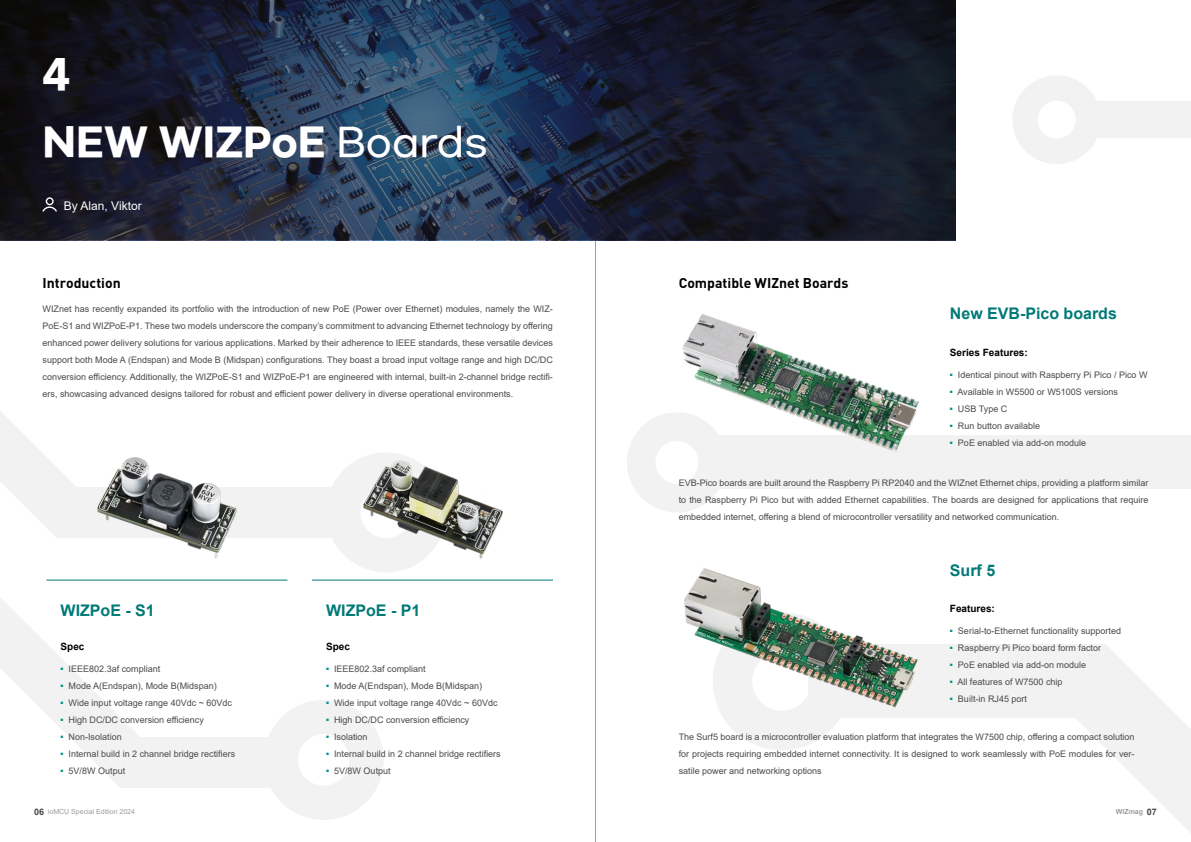
<style>
.page{position:relative;width:1191px;height:842px;background:#fff}
.page>*{position:absolute;margin:0;border:0;box-sizing:border-box;transform-origin:0 0}
.t1{font:700 40px "Gmarket Sans";color:#fff}
.t2{font:700 38px "Gmarket Sans";color:#fff}
.t3{font:700 16px "Arial";color:#007a77}
.t4{font:700 14px "DIN";color:#000}
.t5{font:12px "Arial";color:#fff}
.t6{font:700 10px "Arial";color:#000}
.t7{font:9px/17px "Arial";color:#4a4a49;text-align:justify}
.t8{font:7px "Arial";color:#9d9d9c}
.t9{font:700 7px "Arial";color:#9d9d9c}
.s1{font-weight:500}
.s2{font-weight:700;font-size:9px;color:#4a4a49}
.s3{font-size:9px;color:#4a4a49}
</style>
<div class="page">
<hr style="left:595px;top:0;width:1px;height:842px;background:#9d9d9c">
<svg style="left:0;top:0;width:955px;height:240px;background:#1d263b"></svg>
<div style="left:264px;top:700px;width:120px;height:120px;background:#f2f2f2;border-radius:50%"></div>
<div style="left:298px;top:734px;width:51px;height:52px;background:#fff;border-radius:50%"></div>
<div style="left:627px;top:412px;width:100px;height:100px;background:#f2f2f2;border-radius:50%"></div>
<div style="left:655px;top:441px;width:43px;height:43px;background:#fff;border-radius:50%"></div>
<div style="left:712px;top:612px;width:139px;height:138px;background:#f2f2f2;border-radius:50%"></div>
<div style="left:707px;top:435px;width:484px;height:54px;background:#f2f2f2"></div>
<div style="left:808px;top:644px;width:298px;height:74px;background:#f2f2f2"></div>
<svg style="left:1076px;top:645px;width:115px;height:188px"></svg>
<div style="left:56px;top:487px;width:282px;height:50px;background:#f2f2f2"></div>
<div style="left:120px;top:737px;width:167px;height:50px;background:#f2f2f2"></div>
<svg style="left:0;top:411px;width:76px;height:126px"></svg>
<svg style="left:0;top:598px;width:139px;height:189px"></svg>
<img style="left:684px;top:568px;width:234px;height:142px">
<svg style="left:42px;top:197px;width:15px;height:15px"></svg>
<img style="left:85px;top:457px;width:164px;height:102px">
<div style="left:326px;top:452px;width:120px;height:120px;background:#f2f2f2;border-radius:50%"></div>
<img style="left:362px;top:460px;width:141px;height:99px">
<hr style="left:46px;top:580px;width:241px;height:1px;background:#007a77">
<hr style="left:312px;top:580px;width:241px;height:1px;background:#007a77">
<img style="left:682px;top:314px;width:237px;height:138px">
<div style="left:1097px;top:101px;width:94px;height:37px;background:#f2f2f2"></div>
<div style="left:1012px;top:75px;width:89px;height:89px;background:#f2f2f2;border-radius:50%"></div>
<div style="left:1037px;top:101px;width:38px;height:38px;background:#fff;border-radius:50%"></div>
<h1 class="t1" style="left:43px;top:52px;width:29px">4</h1>
<h2 class="t2" style="left:43px;top:121px;width:447px">NEW WIZPoE <span class="s1">Boards</span></h2>
<h3 class="t5" style="left:64px;top:198px;width:79px">By Alan, Viktor</h3>
<h3 class="t4" style="left:43px;top:274px;width:80px">Introduction</h3>
<p class="t7" style="left:43px;top:300px;width:512px">WIZnet has recently expanded its portfolio with the introduction of new PoE (Power over Ethernet) modules, namely the WIZ-PoE-S1 and WIZPoE-P1. These two models underscore the company’s commitment to advancing Ethernet technology by offering enhanced power delivery solutions for various applications. Marked by their adherence to IEEE standards, these versatile devices support both Mode A (Endspan) and Mode B (Midspan) configurations. They boast a broad input voltage range and high DC/DC conversion efficiency. Additionally, the WIZPoE-S1 and WIZPoE-P1 are engineered with internal, built-in 2-channel bridge rectifi&shy;ers, showcasing advanced designs tailored for robust and efficient power delivery in diverse operational environments.</p>
<h3 class="t3" style="left:61px;top:599px;width:96px">WIZPoE - S1</h3>
<p class="t6" style="left:61px;top:639px;width:25px">Spec</p>
<p class="t7" style="left:61px;top:660px;width:101px"><sup>■</sup> IEEE802.3af compliant</p>
<p class="t7" style="left:61px;top:677px;width:158px"><sup>■</sup> Mode A(Endspan), Mode B(Midspan)</p>
<p class="t7" style="left:61px;top:694px;width:173px"><sup>■</sup> Wide input voltage range 40Vdc ~ 60Vdc</p>
<p class="t7" style="left:61px;top:711px;width:145px"><sup>■</sup> High DC/DC conversion efficiency</p>
<p class="t7" style="left:61px;top:728px;width:63px"><sup>■</sup> Non-Isolation</p>
<p class="t7" style="left:61px;top:745px;width:176px"><sup>■</sup> Internal build in 2 channel bridge rectifiers</p>
<p class="t7" style="left:61px;top:762px;width:66px"><sup>■</sup> 5V/8W Output</p>
<h3 class="t3" style="left:326px;top:599px;width:96px">WIZPoE - P1</h3>
<p class="t6" style="left:326px;top:639px;width:25px">Spec</p>
<p class="t7" style="left:326px;top:660px;width:101px"><sup>■</sup> IEEE802.3af compliant</p>
<p class="t7" style="left:326px;top:677px;width:158px"><sup>■</sup> Mode A(Endspan), Mode B(Midspan)</p>
<p class="t7" style="left:326px;top:694px;width:173px"><sup>■</sup> Wide input voltage range 40Vdc ~ 60Vdc</p>
<p class="t7" style="left:326px;top:711px;width:145px"><sup>■</sup> High DC/DC conversion efficiency</p>
<p class="t7" style="left:326px;top:728px;width:43px"><sup>■</sup> Isolation</p>
<p class="t7" style="left:326px;top:745px;width:176px"><sup>■</sup> Internal build in 2 channel bridge rectifiers</p>
<p class="t7" style="left:326px;top:762px;width:66px"><sup>■</sup> 5V/8W Output</p>
<h3 class="t4" style="left:678px;top:274px;width:171px">Compatible WIZnet Boards</h3>
<h3 class="t3" style="left:950px;top:302px;width:168px">New EVB-Pico boards</h3>
<p class="t6" style="left:950px;top:345px;width:79px">Series Features:</p>
<p class="t7" style="left:950px;top:366px;width:199px"><sup>■</sup> Identical pinout with Raspberry Pi Pico / Pico W</p>
<p class="t7" style="left:950px;top:383px;width:169px"><sup>■</sup> Available in W5500 or W5100S versions</p>
<p class="t7" style="left:950px;top:400px;width:59px"><sup>■</sup> USB Type C</p>
<p class="t7" style="left:950px;top:417px;width:92px"><sup>■</sup> Run button available</p>
<p class="t7" style="left:950px;top:434px;width:138px"><sup>■</sup> PoE enabled via add-on module</p>
<p class="t7" style="left:678px;top:475px;width:471px">EVB-Pico boards are built around the Raspberry Pi RP2040 and the WIZnet Ethernet chips, providing a platform similar to the Raspberry Pi Pico but with added Ethernet capabilities. The boards are designed for applications that require embedded internet, offering a blend of microcontroller versatility and networked communication.</p>
<h3 class="t3" style="left:950px;top:559px;width:47px">Surf 5</h3>
<p class="t6" style="left:950px;top:602px;width:47px">Features:</p>
<p class="t7" style="left:950px;top:623px;width:173px"><sup>■</sup> Serial-to-Ethernet functionality supported</p>
<p class="t7" style="left:950px;top:640px;width:153px"><sup>■</sup> Raspberry Pi Pico board form factor</p>
<p class="t7" style="left:950px;top:657px;width:138px"><sup>■</sup> PoE enabled via add-on module</p>
<p class="t7" style="left:950px;top:674px;width:114px"><sup>■</sup> All features of W7500 chip</p>
<p class="t7" style="left:950px;top:691px;width:79px"><sup>■</sup> Built-in RJ45 port</p>
<p class="t7" style="left:678px;top:728px;width:457px">The Surf5 board is a microcontroller evaluation platform that integrates the W7500 chip, offering a compact solution for projects requiring embedded internet connectivity. It is designed to work seamlessly with PoE modules for ver&shy;satile power and networking options</p>
<p class="t8" style="left:34px;top:807px;width:103px"><span class="s2">06</span> ioMCU Special Edition 2024</p>
<p class="t9" style="left:1115px;top:807px;width:43px">WIZmag <span class="s3">07</span></p>
</div>
